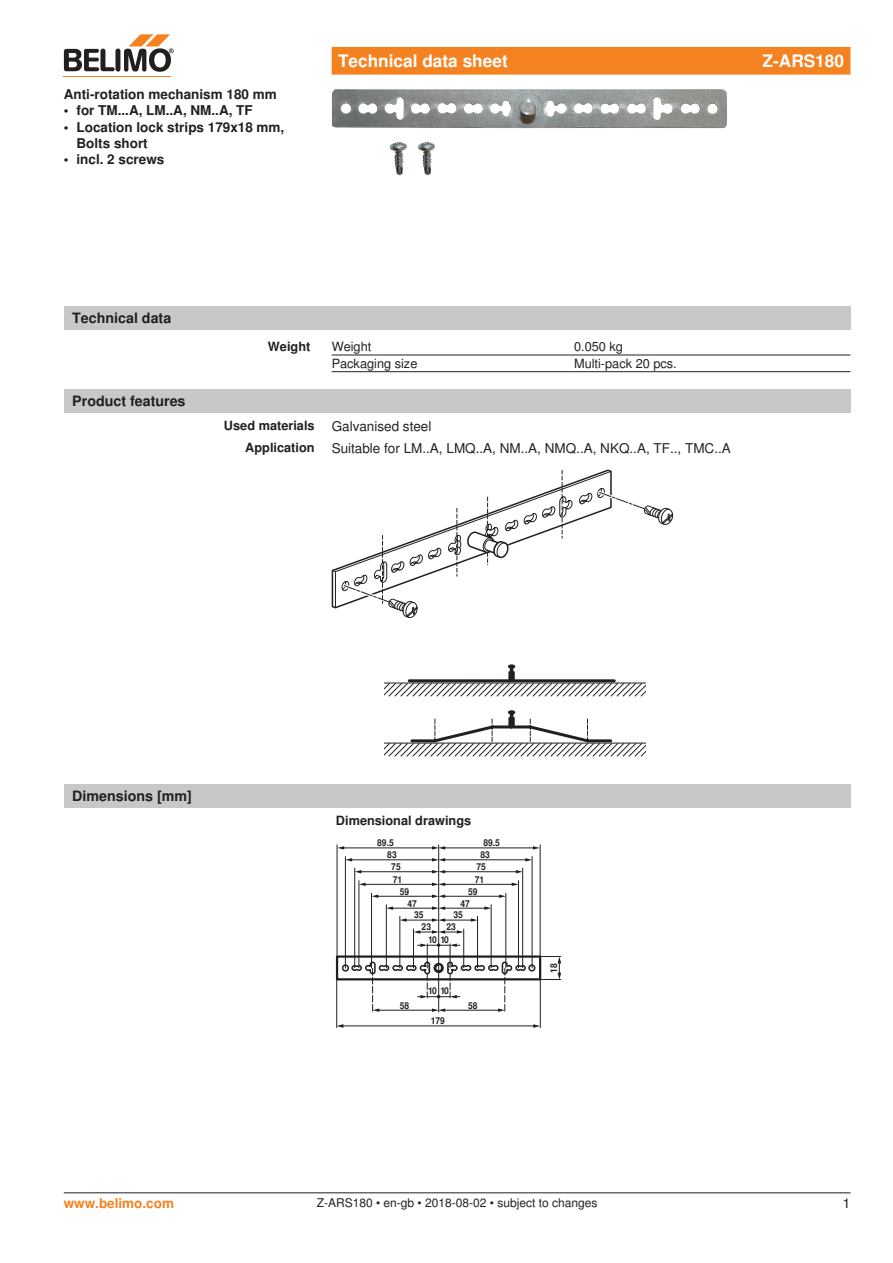
<style>
.page{position:relative;width:893px;height:1263px;background:#fff}
.page>*{position:absolute;margin:0;border:0;box-sizing:border-box;transform-origin:0 0}
.Rechtsbündig{font:700 17.25px "Nimbus Sans BEL";color:#fff}
.t1{font:700 14.25px "Nimbus Sans BEL";color:#231f20}
.Bulletpoints{font:700 13.5px/16.2px "Nimbus Sans BEL";color:#231f20}
.Rechtsbündig_Footer{font:13.5px "Nimbus Sans BEL";color:#231f20}
.Einleitungstext{font:700 13.5px "Nimbus Sans BEL";color:#231f20}
.t2{font:700 13.5px "Nimbus Sans BEL";color:#f58220}
.Rechtsbündig-2{font:700 12.75px "Nimbus Sans BEL";color:#231f20}
.Tabellentext_1mm_Ein{font:12.75px "Nimbus Sans BEL";color:#231f20}
.Tabellentext_Technis{font:12.75px "Nimbus Sans BEL";color:#231f20}
.Footer_EU_center{font:12px "Nimbus Sans BEL";color:#231f20}
.t3{font:700 9.45px "Nimbus Sans BEL";color:#231f20;scale:.9 1}
</style>
<div class="page">
<hr style="left:64px;top:76px;width:107px;height:1px;background:#f58220">
<svg style="left:64px;top:34px;width:110px;height:38px"></svg>
<div style="left:332px;top:47px;width:518px;height:28px;background:#f58220"></div>
<img style="left:332px;top:89px;width:395px;height:39px">
<div style="left:64px;top:306px;width:786px;height:24px;background:#c7c8ca"></div>
<hr style="left:332px;top:355px;width:238px;height:1px;background:#231f20">
<hr style="left:570px;top:355px;width:280px;height:1px;background:#231f20">
<hr style="left:332px;top:371px;width:238px;height:1px;background:#231f20">
<hr style="left:570px;top:371px;width:280px;height:1px;background:#231f20">
<div style="left:64px;top:389px;width:786px;height:23px;background:#c7c8ca"></div>
<svg style="left:508px;top:672px;width:7px;height:6px"></svg>
<svg style="left:508px;top:664px;width:7px;height:8px"></svg>
<svg style="left:384px;top:678px;width:262px;height:79px"></svg>
<svg style="left:332px;top:469px;width:341px;height:150px"></svg>
<div style="left:64px;top:784px;width:786px;height:24px;background:#c7c8ca"></div>
<hr style="left:354px;top:868px;width:1px;height:100px;background:#231f20">
<hr style="left:522px;top:868px;width:1px;height:100px;background:#231f20">
<hr style="left:438px;top:845px;width:1px;height:167px;background:#231f20">
<hr style="left:413px;top:929px;width:1px;height:39px;background:#231f20">
<hr style="left:463px;top:929px;width:1px;height:39px;background:#231f20">
<svg style="left:414px;top:930px;width:50px;height:4px"></svg>
<svg style="left:401px;top:918px;width:5px;height:4px"></svg>
<hr style="left:404px;top:920px;width:30px;height:1px;background:#231f20">
<svg style="left:471px;top:918px;width:6px;height:4px"></svg>
<svg style="left:432px;top:918px;width:13px;height:4px"></svg>
<hr style="left:442px;top:920px;width:32px;height:1px;background:#231f20">
<svg style="left:387px;top:906px;width:6px;height:4px"></svg>
<hr style="left:390px;top:908px;width:45px;height:1px;background:#231f20">
<svg style="left:484px;top:906px;width:7px;height:4px"></svg>
<svg style="left:432px;top:906px;width:13px;height:4px"></svg>
<hr style="left:443px;top:908px;width:44px;height:1px;background:#231f20">
<svg style="left:372px;top:894px;width:6px;height:4px"></svg>
<hr style="left:377px;top:896px;width:58px;height:1px;background:#231f20">
<svg style="left:499px;top:894px;width:7px;height:4px"></svg>
<svg style="left:432px;top:894px;width:13px;height:4px"></svg>
<hr style="left:442px;top:896px;width:59px;height:1px;background:#231f20">
<svg style="left:360px;top:883px;width:6px;height:3px"></svg>
<hr style="left:363px;top:884px;width:72px;height:1px;background:#231f20">
<svg style="left:512px;top:883px;width:6px;height:3px"></svg>
<svg style="left:432px;top:883px;width:13px;height:3px"></svg>
<hr style="left:443px;top:884px;width:71px;height:1px;background:#231f20">
<svg style="left:346px;top:858px;width:6px;height:3px"></svg>
<hr style="left:351px;top:859px;width:83px;height:1px;background:#231f20">
<svg style="left:525px;top:858px;width:7px;height:3px"></svg>
<svg style="left:432px;top:858px;width:13px;height:3px"></svg>
<hr style="left:443px;top:859px;width:85px;height:1px;background:#231f20">
<svg style="left:338px;top:846px;width:6px;height:3px"></svg>
<hr style="left:342px;top:848px;width:93px;height:1px;background:#231f20">
<svg style="left:533px;top:846px;width:7px;height:3px"></svg>
<svg style="left:432px;top:846px;width:13px;height:3px"></svg>
<hr style="left:443px;top:848px;width:92px;height:1px;background:#231f20">
<hr style="left:400px;top:916px;width:1px;height:52px;background:#231f20">
<hr style="left:477px;top:916px;width:1px;height:52px;background:#231f20">
<hr style="left:386px;top:905px;width:1px;height:63px;background:#231f20">
<hr style="left:491px;top:905px;width:1px;height:63px;background:#231f20">
<hr style="left:371px;top:893px;width:1px;height:75px;background:#231f20">
<hr style="left:506px;top:893px;width:1px;height:75px;background:#231f20">
<hr style="left:359px;top:881px;width:1px;height:87px;background:#231f20">
<hr style="left:518px;top:881px;width:1px;height:87px;background:#231f20">
<svg style="left:355px;top:870px;width:6px;height:3px"></svg>
<hr style="left:359px;top:871px;width:76px;height:1px;background:#231f20">
<svg style="left:516px;top:870px;width:7px;height:3px"></svg>
<svg style="left:432px;top:870px;width:13px;height:3px"></svg>
<hr style="left:443px;top:871px;width:75px;height:1px;background:#231f20">
<hr style="left:345px;top:856px;width:1px;height:112px;background:#231f20">
<hr style="left:532px;top:856px;width:1px;height:112px;background:#231f20">
<hr style="left:337px;top:845px;width:1px;height:111px;background:#231f20">
<hr style="left:540px;top:845px;width:1px;height:111px;background:#231f20">
<svg style="left:533px;top:1024px;width:7px;height:4px"></svg>
<svg style="left:337px;top:1024px;width:6px;height:4px"></svg>
<hr style="left:540px;top:979px;width:1px;height:49px;background:#231f20">
<hr style="left:336px;top:979px;width:1px;height:49px;background:#231f20">
<hr style="left:341px;top:1026px;width:195px;height:1px;background:#231f20">
<svg style="left:336px;top:943px;width:225px;height:69px"></svg>
<hr style="left:64px;top:1192px;width:786px;height:1px;background:#231f20">
<p class="Einleitungstext" style="left:64px;top:86px;width:215px">Anti-rotation mechanism 180 mm</p>
<p class="Bulletpoints" style="left:64px;top:103px;width:191px">• for TM...A, LM..A, NM..A, TF</p>
<p class="Bulletpoints" style="left:77px;top:119px;width:209px;text-indent:-13px">• Location lock strips 179x18 mm,<br>Bolts short</p>
<p class="Bulletpoints" style="left:64px;top:152px;width:102px">• incl. 2 screws</p>
<p class="Rechtsbündig" style="left:338px;top:51px;width:171px">Technical data sheet</p>
<p class="Rechtsbündig" style="left:763px;top:51px;width:83px">Z-ARS180</p>
<p class="t1" style="left:72px;top:310px;width:100px">Technical data</p>
<p class="t1" style="left:72px;top:392px;width:115px">Product features</p>
<p class="Rechtsbündig-2" style="left:268px;top:338px;width:44px">Weight</p>
<p class="Tabellentext_Technis" style="left:332px;top:338px;width:41px">Weight</p>
<p class="Tabellentext_1mm_Ein" style="left:574px;top:338px;width:50px">0.050 kg</p>
<p class="Tabellentext_Technis" style="left:332px;top:355px;width:87px">Packaging size</p>
<p class="Tabellentext_1mm_Ein" style="left:574px;top:355px;width:104px">Multi-pack 20 pcs.</p>
<p class="Rechtsbündig-2" style="left:224px;top:418px;width:92px">Used materials</p>
<p class="Rechtsbündig_Footer" style="left:332px;top:418px;width:101px">Galvanised steel</p>
<p class="Rechtsbündig-2" style="left:245px;top:440px;width:71px">Application</p>
<p class="Rechtsbündig_Footer" style="left:332px;top:440px;width:401px">Suitable for LM..A, LMQ..A, NM..A, NMQ..A, NKQ..A, TF.., TMC..A</p>
<p class="t1" style="left:72px;top:788px;width:121px">Dimensions [mm]</p>
<p class="Rechtsbündig-2" style="left:336px;top:813px;width:137px">Dimensional drawings</p>
<p class="t3" style="left:377px;top:837px;width:20px">89.5</p>
<p class="t3" style="left:483px;top:837px;width:20px">89.5</p>
<p class="t3" style="left:387px;top:849px;width:12px">83</p>
<p class="t3" style="left:480px;top:849px;width:12px">83</p>
<p class="t3" style="left:391px;top:861px;width:12px">75</p>
<p class="t3" style="left:476px;top:861px;width:12px">75</p>
<p class="t3" style="left:393px;top:874px;width:12px">71</p>
<p class="t3" style="left:475px;top:874px;width:12px">71</p>
<p class="t3" style="left:400px;top:886px;width:12px">59</p>
<p class="t3" style="left:468px;top:886px;width:12px">59</p>
<p class="t3" style="left:407px;top:898px;width:12px">47</p>
<p class="t3" style="left:460px;top:898px;width:12px">47</p>
<p class="t3" style="left:414px;top:910px;width:12px">35</p>
<p class="t3" style="left:453px;top:910px;width:12px">35</p>
<p class="t3" style="left:422px;top:921px;width:12px">23</p>
<p class="t3" style="left:447px;top:921px;width:12px">23</p>
<p class="t3" style="left:428px;top:934px;width:25px">10 10</p>
<p class="t3" style="left:428px;top:986px;width:25px">10 10</p>
<p class="t3" style="left:400px;top:1000px;width:12px">58</p>
<p class="t3" style="left:468px;top:1000px;width:12px">58</p>
<p class="t3" style="left:431px;top:1015px;width:17px">179</p>
<p class="t3" style="left:548px;top:973px;width:12px;rotate:-90deg">18</p>
<p class="t2" style="left:64px;top:1195px;width:112px">www.belimo.com</p>
<p class="Footer_EU_center" style="left:317px;top:1196px;width:282px">Z-ARS180 • en-gb • 2018-08-02 • subject to changes</p>
<p class="Rechtsbündig_Footer" style="left:843px;top:1195px;width:9px">1</p>
</div>
